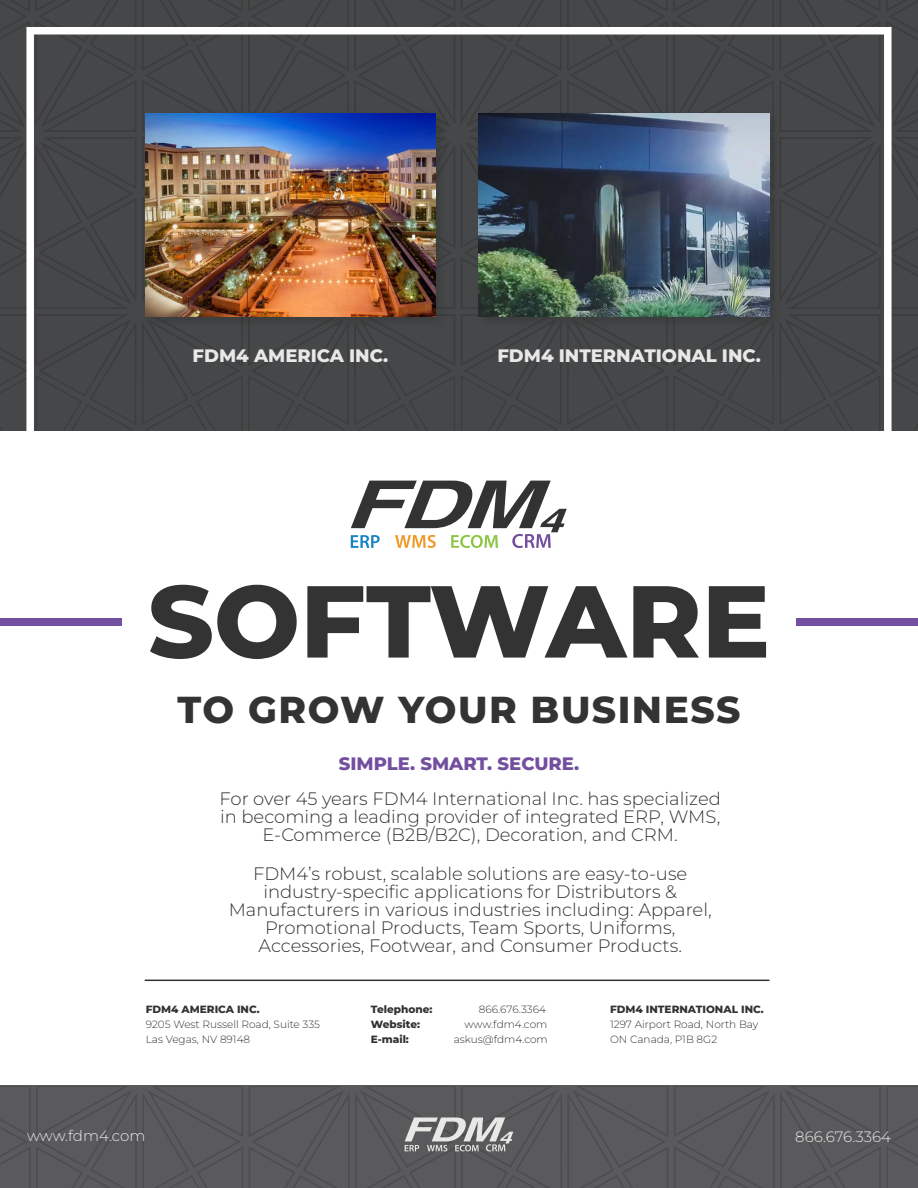
<style>
.page{position:relative;width:918px;height:1188px;background:#fff}
.page>*{position:absolute;margin:0;border:0;box-sizing:border-box;transform-origin:0 0}
.Center{font:100 102px "Montserrat";color:#323332}
.Center-2{font:100 37.5px "Montserrat";letter-spacing:.04em;color:#323332}
.t1{font:100 18px/18px "Montserrat";color:#323332;text-align:center}
._7_Content_black_Roboto{font:100 18px "Montserrat";color:#e8e9e7}
.t2{font:100 18px "Montserrat";color:#724f9f}
.t3{font:100 15px "Montserrat";color:#e8e9e7}
._7_Content_black_Roboto-2{font:100 10.5px/15px "Montserrat";color:#323332}
</style>
<div class="page">
<div style="left:0;top:0;width:918px;height:431px;background:#464748"></div>
<div style="left:26px;top:27px;width:866px;height:1134px;border:8px solid #fff"></div>
<div style="left:141px;top:109px;width:307px;height:220px;background:#414243"></div>
<img style="left:145px;top:113px;width:291px;height:204px">
<div style="left:475px;top:109px;width:307px;height:220px;background:#414243"></div>
<img style="left:479px;top:113px;width:290px;height:204px">
<div style="left:0;top:618px;width:122px;height:8px;background:#724f9f"></div>
<div style="left:796px;top:618px;width:122px;height:8px;background:#724f9f"></div>
<hr style="left:145px;top:980px;width:624px;height:1px;background:#323332">
<div style="left:0;top:1086px;width:918px;height:102px;background:#5a5a5d"></div>
<svg style="left:405px;top:1118px;width:108px;height:33px"></svg>
<svg style="left:351px;top:481px;width:216px;height:67px"></svg>
<p class="_7_Content_black_Roboto" style="left:193px;top:344px;width:197px">FDM4 AMERICA INC.</p>
<p class="_7_Content_black_Roboto" style="left:497px;top:344px;width:265px">FDM4 INTERNATIONAL INC.</p>
<p class="Center" style="left:148px;top:557px;width:624px">SOFTWARE</p>
<p class="Center-2" style="left:178px;top:685px;width:564px">TO GROW YOUR BUSINESS</p>
<p class="t2" style="left:339px;top:752px;width:242px">SIMPLE. SMART. SECURE.</p>
<p class="t1" style="left:219px;top:791px;width:503px">For over 45 years FDM4 International Inc. has specialized in becoming a leading provider of integrated ERP, WMS,<br>E-Commerce (B2B/B2C), Decoration, and CRM.</p>
<p class="t1" style="left:229px;top:866px;width:484px">FDM4’s robust, scalable solutions are easy-to-use industry-specific applications for Distributors &amp; Manufacturers in various industries including: Apparel, Promotional Products, Team Sports, Uniforms, Accessories, Footwear, and Consumer Products.</p>
<p class="_7_Content_black_Roboto-2" style="left:146px;top:1003px;width:116px">FDM4 AMERICA INC.</p>
<p class="_7_Content_black_Roboto-2" style="left:146px;top:1018px;width:176px">9205 West Russell Road, Suite 335<br>Las Vegas, NV 89148</p>
<p class="_7_Content_black_Roboto-2" style="left:371px;top:1003px;width:63px">Telephone:</p>
<p class="_7_Content_black_Roboto-2" style="left:479px;top:1003px;width:68px">866.676.3364</p>
<p class="_7_Content_black_Roboto-2" style="left:371px;top:1018px;width:51px">Website:</p>
<p class="_7_Content_black_Roboto-2" style="left:464px;top:1018px;width:84px">www.fdm4.com</p>
<p class="_7_Content_black_Roboto-2" style="left:371px;top:1033px;width:40px">E-mail:</p>
<p class="_7_Content_black_Roboto-2" style="left:454px;top:1033px;width:96px">askus@fdm4.com</p>
<p class="_7_Content_black_Roboto-2" style="left:610px;top:1002px;width:155px">FDM4 INTERNATIONAL INC.</p>
<p class="_7_Content_black_Roboto-2" style="left:610px;top:1017px;width:150px">1297 Airport Road, North Bay</p>
<p class="_7_Content_black_Roboto-2" style="left:610px;top:1032px;width:109px">ON Canada, P1B 8G2</p>
<p class="t3" style="left:27px;top:1127px;width:120px">www.fdm4.com</p>
<p class="t3" style="left:795px;top:1127px;width:97px">866.676.3364</p>
</div>
